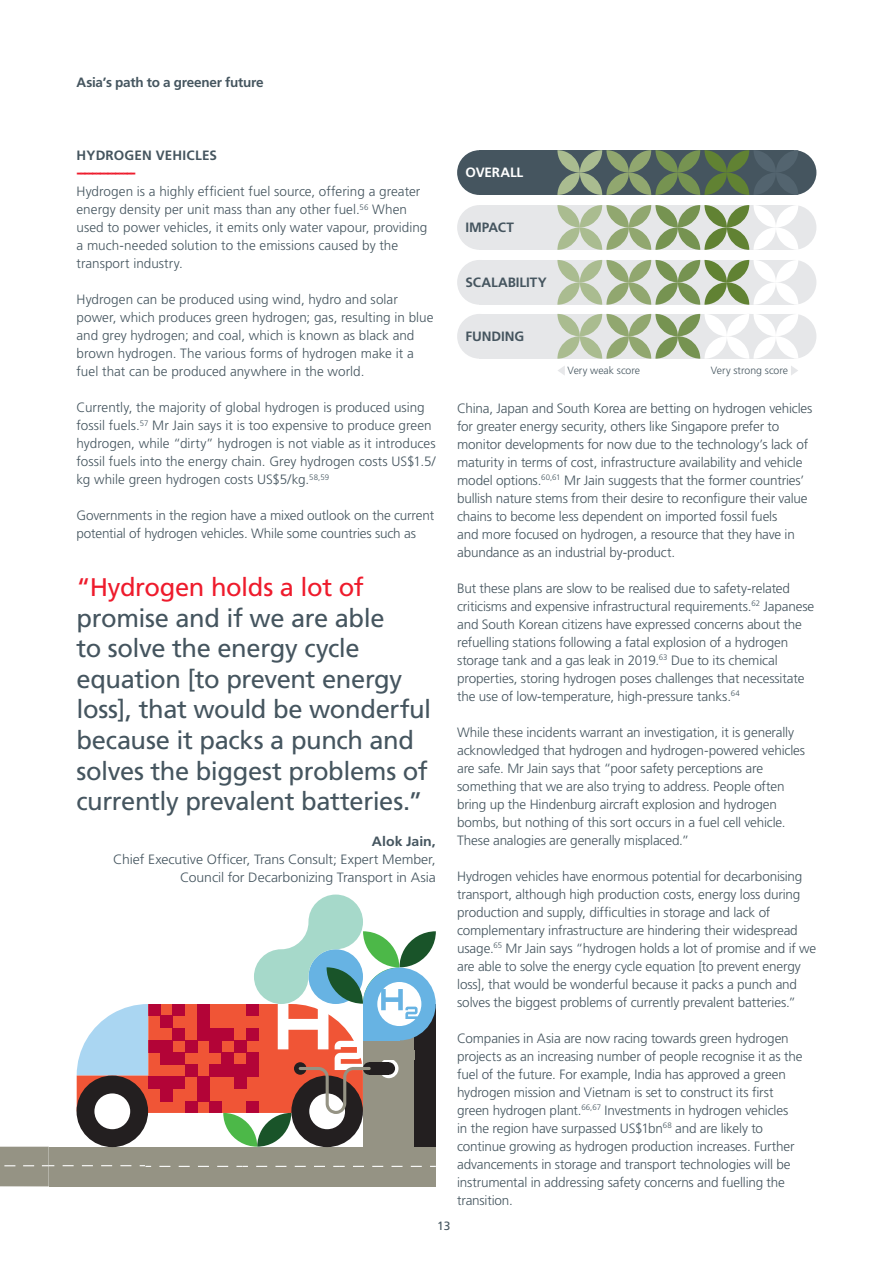
<style>
.page{position:relative;width:893px;height:1263px;background:#fff}
.page>*{position:absolute;margin:0;border:0;box-sizing:border-box;transform-origin:0 0}
.New_Callout{font:25.5px/30.6px "Frutiger LT Std";letter-spacing:-.02em;color:#45555f}
.New_subhead_line{font:700 16.5px "Frutiger LT Std";color:#ee1b2c}
.New_bodytext_no_inde{font:300 13.5px/18px "Frutiger LT Std";letter-spacing:-.01em;color:#45555f}
.New_Callout_name_tit{font:300 13.5px/18px "Frutiger LT Std";letter-spacing:-.005em;color:#45555f;text-align:right;scale:1.04 1}
.Cover_Header{font:700 13.5px "Frutiger LT Pro";letter-spacing:-.015em;color:#45555f}
.New_Subhead{font:700 13.5px "Frutiger LT Std";letter-spacing:.015em;color:#45555f}
.New_Callout_name_tit-2{font:700 13.5px "Frutiger LT Std";color:#45555f;scale:1.04 1}
.Cover_Header-2{font:700 13.5px "Frutiger LT Pro";letter-spacing:-.01em;color:#fff}
.t1{font:12px "Frutiger LT Pro";color:#45555f}
.Body_Copy_new{font:300 10.5px "Frutiger LT Std";color:#45555f}
.s1{color:#ee1b2c}
</style>
<div class="page">
<div style="left:49px;top:1147px;width:96px;height:39px;background:#959384"></div>
<svg style="left:0;top:1146px;width:54px;height:40px;background:#999788"></svg>
<div style="left:145px;top:1147px;width:97px;height:39px;background:#959384"></div>
<svg style="left:140px;top:1165px;width:11px;height:2px"></svg>
<div style="left:242px;top:1147px;width:97px;height:39px;background:#959384"></div>
<svg style="left:236px;top:1166px;width:12px;height:1px"></svg>
<div style="left:339px;top:1147px;width:97px;height:39px;background:#959384"></div>
<svg style="left:333px;top:1166px;width:12px;height:1px"></svg>
<svg style="left:77px;top:894px;width:359px;height:253px"></svg>
<div style="left:457px;top:205px;width:45px;height:45px;background:#e6e7e9;border-radius:50%"></div>
<div style="left:479px;top:205px;width:315px;height:45px;background:#e6e7e9"></div>
<div style="left:772px;top:205px;width:44px;height:45px;background:#e6e7e9;border-radius:50%"></div>
<div style="left:457px;top:260px;width:45px;height:45px;background:#e6e7e9;border-radius:50%"></div>
<div style="left:479px;top:260px;width:315px;height:45px;background:#e6e7e9"></div>
<div style="left:772px;top:260px;width:44px;height:45px;background:#e6e7e9;border-radius:50%"></div>
<div style="left:457px;top:314px;width:45px;height:45px;background:#e6e7e9;border-radius:50%"></div>
<div style="left:479px;top:314px;width:315px;height:45px;background:#e6e7e9"></div>
<div style="left:772px;top:314px;width:44px;height:45px;background:#e6e7e9;border-radius:50%"></div>
<svg style="left:557px;top:205px;width:241px;height:45px"></svg>
<svg style="left:557px;top:260px;width:241px;height:45px"></svg>
<svg style="left:557px;top:314px;width:241px;height:45px"></svg>
<svg style="left:558px;top:366px;width:7px;height:9px"></svg>
<svg style="left:791px;top:366px;width:7px;height:9px"></svg>
<div style="left:457px;top:150px;width:45px;height:45px;background:#45555f;border-radius:50%"></div>
<div style="left:479px;top:150px;width:315px;height:45px;background:#45555f"></div>
<div style="left:772px;top:150px;width:44px;height:45px;background:#45555f;border-radius:50%"></div>
<svg style="left:557px;top:150px;width:241px;height:45px"></svg>
<p class="Cover_Header" style="left:77px;top:74px;width:189px">Asia’s path to a greener future</p>
<p class="New_Subhead" style="left:77px;top:148px;width:142px">HYDROGEN VEHICLES</p>
<p class="New_subhead_line" style="left:77px;top:163px;width:61px">---------------</p>
<p class="New_bodytext_no_inde" style="left:77px;top:183px;width:352px">Hydrogen is a highly efficient fuel source, offering a greater energy density per unit mass than any other fuel.<sup>56</sup> When used to power vehicles, it emits only water vapour, providing a much-needed solution to the emissions caused by the transport industry.</p>
<p class="New_bodytext_no_inde" style="left:77px;top:291px;width:358px">Hydrogen can be produced using wind, hydro and solar power, which produces green hydrogen; gas, resulting in blue and grey hydrogen; and coal, which is known as black and brown hydrogen. The various forms of hydrogen make it a fuel that can be produced anywhere in the world.</p>
<p class="New_bodytext_no_inde" style="left:77px;top:399px;width:361px">Currently, the majority of global hydrogen is produced using fossil fuels.<sup>57</sup> Mr Jain says it is too expensive to produce green hydrogen, while “dirty” hydrogen is not viable as it introduces fossil fuels into the energy chain. Grey hydrogen costs US$1.5/ kg while green hydrogen costs US$5/kg.<sup>58,59</sup></p>
<p class="New_bodytext_no_inde" style="left:77px;top:507px;width:359px">Governments in the region have a mixed outlook on the current potential of hydrogen vehicles. While some countries such as</p>
<p class="New_Callout" style="left:77px;top:572px;width:356px"><span class="s1">“Hydrogen holds a lot of </span>promise and if we are able<br>to solve the energy cycle equation [to prevent energy loss], that would be wonderful because it packs a punch and solves the biggest problems of currently prevalent batteries.”</p>
<p class="New_Callout_name_tit-2" style="left:372px;top:834px;width:63px">Alok Jain,</p>
<p class="New_Callout_name_tit" style="left:113px;top:851px;width:312px">Chief Executive Officer, Trans Consult; Expert Member,<br>Council for Decarbonizing Transport in Asia</p>
<p class="Cover_Header-2" style="left:466px;top:164px;width:59px">OVERALL</p>
<p class="Cover_Header" style="left:466px;top:219px;width:50px">IMPACT</p>
<p class="Cover_Header" style="left:466px;top:274px;width:83px">SCALABILITY</p>
<p class="Cover_Header" style="left:466px;top:328px;width:60px">FUNDING</p>
<p class="Body_Copy_new" style="left:567px;top:365px;width:74px">Very weak score</p>
<p class="Body_Copy_new" style="left:711px;top:365px;width:79px">Very strong score</p>
<p class="New_bodytext_no_inde" style="left:457px;top:399px;width:357px">China, Japan and South Korea are betting on hydrogen vehicles for greater energy security, others like Singapore prefer to monitor developments for now due to the technology’s lack of maturity in terms of cost, infrastructure availability and vehicle model options.<sup>60,61</sup> Mr Jain suggests that the former countries’ bullish nature stems from their desire to reconfigure their value chains to become less dependent on imported fossil fuels<br>and more focused on hydrogen, a resource that they have in abundance as an industrial by-product.</p>
<p class="New_bodytext_no_inde" style="left:457px;top:579px;width:359px">But these plans are slow to be realised due to safety-related criticisms and expensive infrastructural requirements.<sup>62</sup> Japanese and South Korean citizens have expressed concerns about the refuelling stations following a fatal explosion of a hydrogen storage tank and a gas leak in 2019.<sup>63</sup> Due to its chemical properties, storing hydrogen poses challenges that necessitate the use of low-temperature, high-pressure tanks.<sup>64</sup></p>
<p class="New_bodytext_no_inde" style="left:457px;top:723px;width:350px">While these incidents warrant an investigation, it is generally acknowledged that hydrogen and hydrogen-powered vehicles are safe. Mr Jain says that “poor safety perceptions are something that we are also trying to address. People often bring up the Hindenburg aircraft explosion and hydrogen bombs, but nothing of this sort occurs in a fuel cell vehicle.<br>These analogies are generally misplaced.”</p>
<p class="New_bodytext_no_inde" style="left:457px;top:867px;width:361px">Hydrogen vehicles have enormous potential for decarbonising transport, although high production costs, energy loss during production and supply, difficulties in storage and lack of complementary infrastructure are hindering their widespread usage.<sup>65</sup> Mr Jain says “hydrogen holds a lot of promise and if we are able to solve the energy cycle equation [to prevent energy loss], that would be wonderful because it packs a punch and solves the biggest problems of currently prevalent batteries.”</p>
<p class="New_bodytext_no_inde" style="left:457px;top:1029px;width:347px">Companies in Asia are now racing towards green hydrogen projects as an increasing number of people recognise it as the fuel of the future. For example, India has approved a green hydrogen mission and Vietnam is set to construct its first green hydrogen plant.<sup>66,67</sup> Investments in hydrogen vehicles<br>in the region have surpassed US$1bn<sup>68</sup> and are likely to continue growing as hydrogen production increases. Further advancements in storage and transport technologies will be instrumental in addressing safety concerns and fuelling the transition.</p>
<p class="t1" style="left:437px;top:1219px;width:15px">13</p>
</div>
